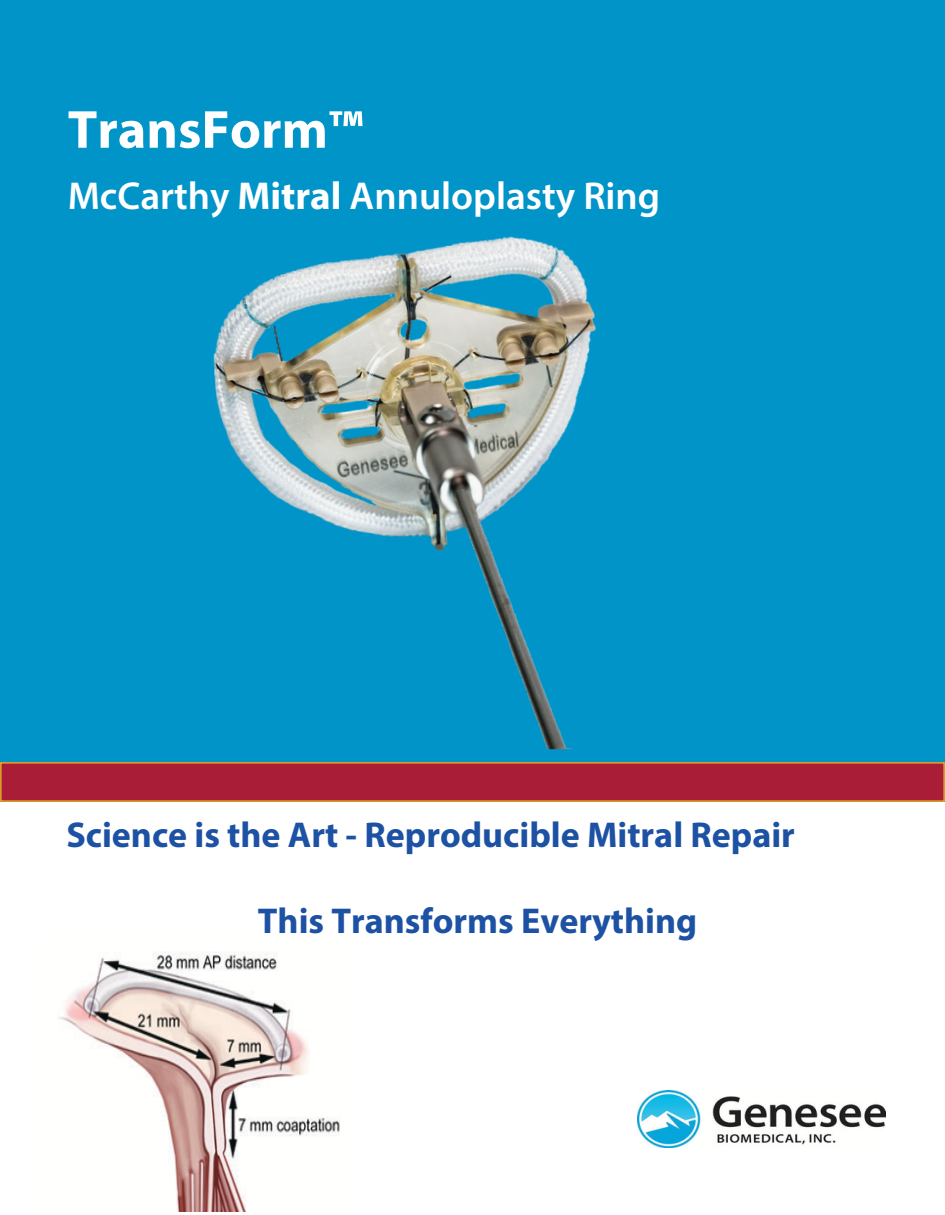
<style>
.page{position:relative;width:945px;height:1215px;background:#fff}
.page>*{position:absolute;margin:0;border:0;box-sizing:border-box;transform-origin:0 0}
.t1{font:700 54px "Myriad Pro";color:#fff}
.t2{font:600 39px "Myriad Pro";color:#fff}
.t3{font:700 36px "Myriad Pro";color:#1d51a4}
.s1{font-weight:700}
</style>
<div class="page">
<img style="left:637px;top:1090px;width:249px;height:58px">
<div style="left:1px;top:0;width:944px;height:762px;background:#0094c8"></div>
<svg style="left:0;top:762px;width:945px;height:40px;background:#ae2835"></svg>
<img style="left:59px;top:952px;width:281px;height:259px">
<img style="left:213px;top:236px;width:383px;height:513px">
<h1 class="t1" style="left:68px;top:107px;width:297px">TransForm™</h1>
<h1 class="t2" style="left:68px;top:179px;width:594px">McCarthy <span class="s1">Mitral</span> Annuloplasty Ring</h1>
<p class="t3" style="left:66px;top:820px;width:730px">Science is the Art - Reproducible Mitral Repair</p>
<p class="t3" style="left:258px;top:906px;width:441px">This Transforms Everything</p>
</div>
